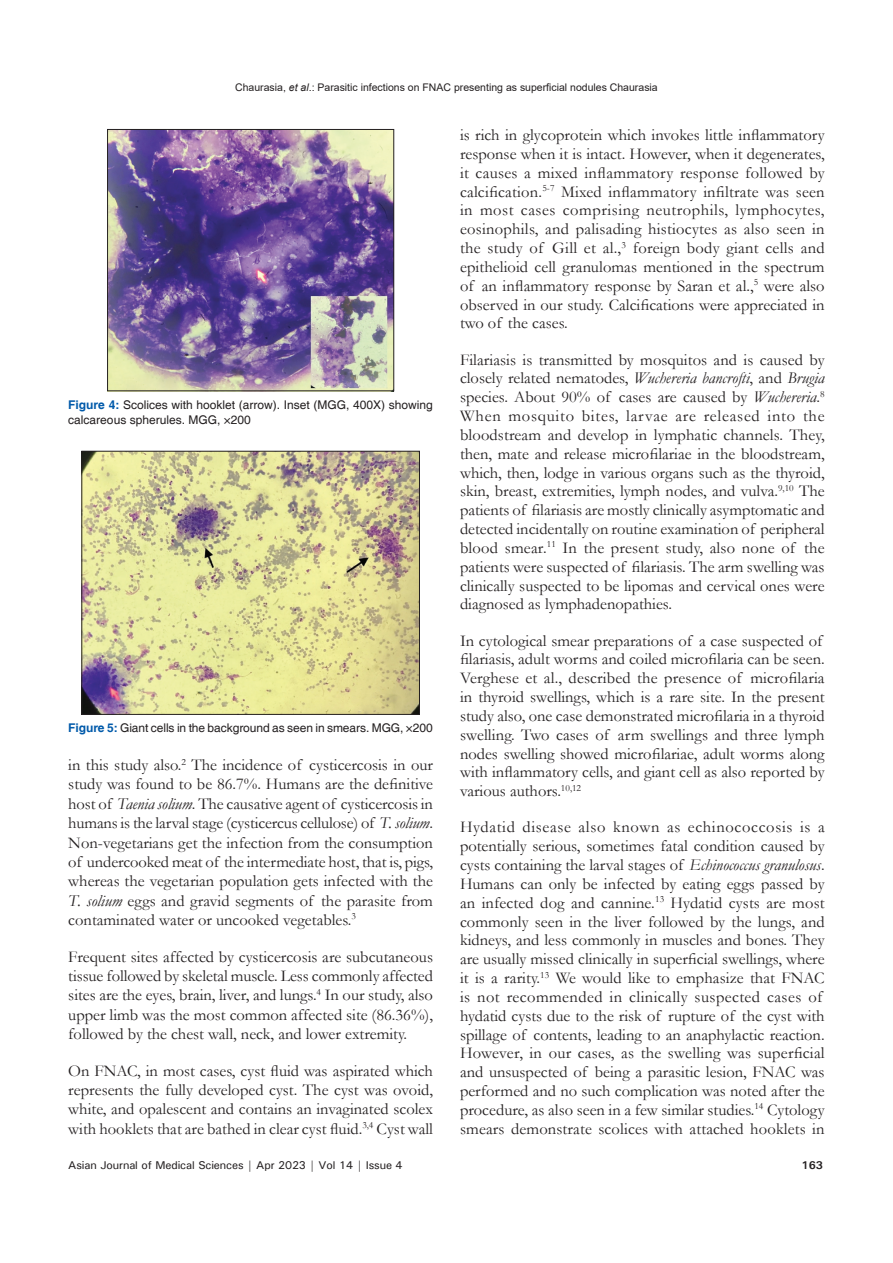
<style>
.page{position:relative;width:893px;height:1263px;background:#fff}
.page>*{position:absolute;margin:0;border:0;box-sizing:border-box;transform-origin:0 0}
.TX{font:16.5px/18.9px "Garamond";color:#231f20;text-align:justify}
.FGC{font:12px/15px "Helvetica";color:#231f20}
.t1{font:500 11.25px "Univers";letter-spacing:-.01em;color:#231f20}
.t2{font:700 11.25px "Univers";color:#231f20}
.t3{font:10.5px "Arial";color:#231f20}
.s1{font-style:italic}
.s2{font-weight:700;color:#015aaa}
</style>
<div class="page">
<img style="left:109px;top:131px;width:283px;height:258px">
<div style="left:107px;top:129px;width:287px;height:262px;border:1px solid #231f20"></div>
<img style="left:84px;top:453px;width:334px;height:259px">
<div style="left:82px;top:451px;width:338px;height:263px;border:1px solid #231f20"></div>
<p class="t3" style="left:235px;top:80px;width:424px">Chaurasia, <span class="s1">et al</span>.: Parasitic infections on FNAC presenting as superficial nodules Chaurasia</p>
<p class="FGC" style="left:68px;top:397px;width:366px"><span class="s2">Figure 4:</span> Scolices with hooklet (arrow). Inset (MGG, 400X) showing calcareous spherules. MGG, ×200</p>
<p class="FGC" style="left:68px;top:721px;width:366px"><span class="s2">Figure 5:</span> Giant cells in the background as seen in smears. MGG, ×200</p>
<p class="TX" style="left:68px;top:755px;width:366px;line-height:19.4px">in this study also.<sup>2</sup> The incidence of cysticercosis in our study was found to be 86.7%. Humans are the definitive host of <span class="s1">Taenia solium</span>. The causative agent of cysticercosis in humans is the larval stage (cysticercus cellulose) of <span class="s1">T. solium</span>.<br>Non-vegetarians get the infection from the consumption of undercooked meat of the intermediate host, that is, pigs, whereas the vegetarian population gets infected with the <span class="s1">T. solium</span> eggs and gravid segments of the parasite from contaminated water or uncooked vegetables.<sup>3</sup></p>
<p class="TX" style="left:68px;top:946px;width:366px;line-height:19.4px">Frequent sites affected by cysticercosis are subcutaneous tissue followed by skeletal muscle. Less commonly affected sites are the eyes, brain, liver, and lungs.<sup>4</sup> In our study, also upper limb was the most common affected site (86.36%), followed by the chest wall, neck, and lower extremity.</p>
<p class="TX" style="left:68px;top:1060px;width:366px;line-height:19.4px">On FNAC, in most cases, cyst fluid was aspirated which represents the fully developed cyst. The cyst was ovoid, white, and opalescent and contains an invaginated scolex with hooklets that are bathed in clear cyst fluid.<sup>3,4</sup> Cyst wall</p>
<p class="TX" style="left:460px;top:125px;width:366px">is rich in glycoprotein which invokes little inflammatory response when it is intact. However, when it degenerates, it causes a mixed inflammatory response followed by calcification.<sup>5-7</sup> Mixed inflammatory infiltrate was seen in most cases comprising neutrophils, lymphocytes, eosinophils, and palisading histiocytes as also seen in the study of Gill et al.,<sup>3</sup> foreign body giant cells and epithelioid cell granulomas mentioned in the spectrum of an inflammatory response by Saran et al.,<sup>5</sup> were also observed in our study. Calcifications were appreciated in two of the cases.</p>
<p class="TX" style="left:460px;top:349px;width:366px">Filariasis is transmitted by mosquitos and is caused by closely related nematodes, <span class="s1">Wuchereria bancrofti</span>, and <span class="s1">Brugia </span>species. About 90% of cases are caused by <span class="s1">Wuchereria</span>.<sup>8<br></sup>When mosquito bites, larvae are released into the bloodstream and develop in lymphatic channels. They, then, mate and release microfilariae in the bloodstream, which, then, lodge in various organs such as the thyroid, skin, breast, extremities, lymph nodes, and vulva.<sup>9,10</sup> The patients of filariasis are mostly clinically asymptomatic and detected incidentally on routine examination of peripheral blood smear.<sup>11</sup> In the present study, also none of the patients were suspected of filariasis. The arm swelling was clinically suspected to be lipomas and cervical ones were diagnosed as lymphadenopathies.</p>
<p class="TX" style="left:460px;top:630px;width:366px;text-align:left">In cytological smear preparations of a case suspected of filariasis, adult worms and coiled microfilaria can be seen.<br>Verghese et al., described the presence of microfilaria in thyroid swellings, which is a rare site. In the present study also, one case demonstrated microfilaria in a thyroid swelling. Two cases of arm swellings and three lymph nodes swelling showed microfilariae, adult worms along with inflammatory cells, and giant cell as also reported by various authors.<sup>10,12</sup></p>
<p class="TX" style="left:460px;top:817px;width:366px;text-align:left">Hydatid disease also known as echinococcosis is a potentially serious, sometimes fatal condition caused by cysts containing the larval stages of <span class="s1">Echinococcus granulosus</span>.<br>Humans can only be infected by eating eggs passed by an infected dog and cannine.<sup>13</sup> Hydatid cysts are most commonly seen in the liver followed by the lungs, and kidneys, and less commonly in muscles and bones. They are usually missed clinically in superficial swellings, where it is a rarity.<sup>13</sup> We would like to emphasize that FNAC is not recommended in clinically suspected cases of hydatid cysts due to the risk of rupture of the cyst with spillage of contents, leading to an anaphylactic reaction.<br>However, in our cases, as the swelling was superficial and unsuspected of being a parasitic lesion, FNAC was performed and no such complication was noted after the procedure, as also seen in a few similar studies.<sup>14</sup> Cytology smears demonstrate scolices with attached hooklets in</p>
<p class="t1" style="left:68px;top:1157px;width:336px">Asian Journal of Medical Sciences | Apr 2023 | Vol 14 | Issue 4</p>
<p class="t2" style="left:802px;top:1158px;width:23px">163</p>
</div>
